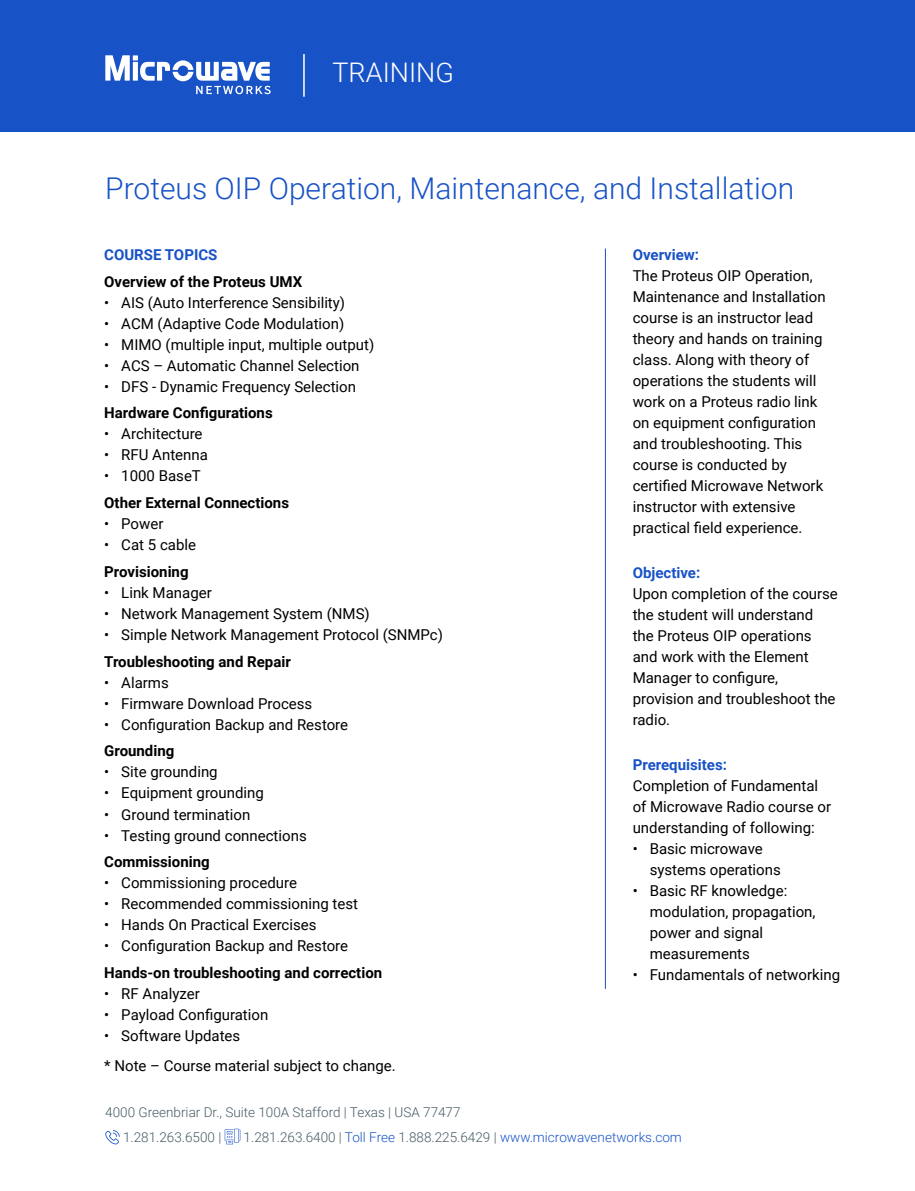
<style>
.page{position:relative;width:915px;height:1191px;background:#fff}
.page>*{position:absolute;margin:0;border:0;box-sizing:border-box;transform-origin:0 0}
.t1{font:300 30px "Roboto";color:#1752c7}
.t2{font:300 27px "Roboto";color:#fff}
.t3{font:15px/21px "Roboto";color:#000}
.t4{font:700 15px "Roboto";color:#000}
.t5{font:700 15px "Roboto";color:#1752c7}
.t6{font:300 13.5px/25.5px "Roboto";color:#465b65}
.s1{color:#1752c7}
</style>
<div class="page">
<div style="left:0;top:0;width:914px;height:132px;background:#1752c7"></div>
<svg style="left:105px;top:55px;width:165px;height:39px"></svg>
<svg style="left:105px;top:1130px;width:15px;height:14px"></svg>
<svg style="left:224px;top:1128px;width:16px;height:16px"></svg>
<hr style="left:303px;top:54px;width:1px;height:43px;background:#fff">
<hr style="left:604px;top:248px;width:1px;height:741px;background:#1752c7">
<h2 class="t2" style="left:332px;top:53px;width:123px">TRAINING</h2>
<h1 class="t1" style="left:105px;top:167px;width:690px">Proteus OIP Operation, Maintenance, and Installation</h1>
<p class="t5" style="left:104px;top:244px;width:115px">COURSE TOPICS</p>
<p class="t4" style="left:104px;top:271px;width:199px">Overview of the Proteus UMX</p>
<p class="t3" style="left:121px;top:291px;width:225px">AIS (Auto Interference Sensibility(</p>
<p class="t3" style="left:104px;top:291px;width:7px">•</p>
<p class="t3" style="left:104px;top:312px;width:7px">•</p>
<p class="t3" style="left:121px;top:312px;width:224px">ACM (Adaptive Code Modulation(</p>
<p class="t3" style="left:104px;top:333px;width:7px">•</p>
<p class="t3" style="left:121px;top:333px;width:254px">MIMO (multiple input, multiple output(</p>
<p class="t3" style="left:104px;top:354px;width:7px">•</p>
<p class="t3" style="left:121px;top:354px;width:240px">ACS – Automatic Channel Selection</p>
<p class="t3" style="left:121px;top:375px;width:236px">DFS - Dynamic Frequency Selection</p>
<p class="t3" style="left:104px;top:375px;width:7px">•</p>
<p class="t4" style="left:104px;top:402px;width:170px">Hardware Configurations</p>
<p class="t3" style="left:121px;top:423px;width:83px">Architecture</p>
<p class="t3" style="left:104px;top:423px;width:7px">•</p>
<p class="t3" style="left:104px;top:444px;width:7px">•</p>
<p class="t3" style="left:121px;top:444px;width:88px">RFU Antenna</p>
<p class="t3" style="left:121px;top:465px;width:81px">1000 BaseT</p>
<p class="t3" style="left:104px;top:465px;width:7px">•</p>
<p class="t4" style="left:104px;top:492px;width:186px">Other External Connections</p>
<p class="t3" style="left:121px;top:513px;width:44px">Power</p>
<p class="t3" style="left:104px;top:513px;width:7px">•</p>
<p class="t3" style="left:121px;top:534px;width:76px">Cat 5 cable</p>
<p class="t3" style="left:104px;top:534px;width:7px">•</p>
<p class="t4" style="left:104px;top:561px;width:86px">Provisioning</p>
<p class="t3" style="left:121px;top:581px;width:92px">Link Manager</p>
<p class="t3" style="left:104px;top:581px;width:7px">•</p>
<p class="t3" style="left:104px;top:602px;width:7px">•</p>
<p class="t3" style="left:121px;top:602px;width:250px">Network Management System (NMS(</p>
<p class="t3" style="left:121px;top:623px;width:323px">Simple Network Management Protocol (SNMPc(</p>
<p class="t3" style="left:104px;top:623px;width:7px">•</p>
<p class="t4" style="left:104px;top:651px;width:188px">Troubleshooting and Repair</p>
<p class="t3" style="left:121px;top:671px;width:49px">Alarms</p>
<p class="t3" style="left:104px;top:671px;width:7px">•</p>
<p class="t3" style="left:104px;top:692px;width:7px">•</p>
<p class="t3" style="left:121px;top:692px;width:192px">Firmware Download Process</p>
<p class="t3" style="left:121px;top:713px;width:228px">Configuration Backup and Restore</p>
<p class="t3" style="left:104px;top:713px;width:7px">•</p>
<p class="t4" style="left:104px;top:740px;width:72px">Grounding</p>
<p class="t3" style="left:121px;top:761px;width:98px">Site grounding</p>
<p class="t3" style="left:104px;top:761px;width:7px">•</p>
<p class="t3" style="left:104px;top:782px;width:7px">•</p>
<p class="t3" style="left:104px;top:803px;width:7px">•</p>
<p class="t3" style="left:121px;top:782px;width:144px">Equipment grounding</p>
<p class="t3" style="left:121px;top:803px;width:130px">Ground termination</p>
<p class="t3" style="left:121px;top:824px;width:187px">Testing ground connections</p>
<p class="t3" style="left:104px;top:824px;width:7px">•</p>
<p class="t4" style="left:104px;top:851px;width:107px">Commissioning</p>
<p class="t3" style="left:121px;top:872px;width:177px">Commissioning procedure</p>
<p class="t3" style="left:104px;top:872px;width:7px">•</p>
<p class="t3" style="left:104px;top:893px;width:7px">•</p>
<p class="t3" style="left:104px;top:914px;width:7px">•</p>
<p class="t3" style="left:121px;top:893px;width:238px">Recommended commissioning test</p>
<p class="t3" style="left:121px;top:914px;width:197px">Hands On Practical Exercises</p>
<p class="t3" style="left:121px;top:935px;width:228px">Configuration Backup and Restore</p>
<p class="t3" style="left:104px;top:935px;width:7px">•</p>
<p class="t4" style="left:104px;top:962px;width:279px">Hands-on troubleshooting and correction</p>
<p class="t3" style="left:121px;top:982px;width:80px">RF Analyzer</p>
<p class="t3" style="left:104px;top:982px;width:7px">•</p>
<p class="t3" style="left:104px;top:1003px;width:7px">•</p>
<p class="t3" style="left:121px;top:1003px;width:148px">Payload Configuration</p>
<p class="t3" style="left:121px;top:1024px;width:120px">Software Updates</p>
<p class="t3" style="left:104px;top:1020px;width:293px;line-height:29.5px">•<br>* Note – Course material subject to change.</p>
<p class="t5" style="left:632px;top:244px;width:68px">Overview:</p>
<p class="t3" style="left:632px;top:264px;width:194px">The Proteus OIP Operation,<br>Maintenance and Installation course is an instructor lead theory and hands on training class. Along with theory of operations the students will work on a Proteus radio link on equipment configuration and troubleshooting. This course is conducted by certified Microwave Network instructor with extensive practical field experience.</p>
<p class="t5" style="left:632px;top:562px;width:69px">Objective:</p>
<p class="t3" style="left:632px;top:582px;width:207px">Upon completion of the course the student will understand the Proteus OIP operations and work with the Element<br>Manager to configure, provision and troubleshoot the radio.</p>
<p class="t5" style="left:632px;top:754px;width:96px">Prerequisites:</p>
<p class="t3" style="left:632px;top:774px;width:187px">Completion of Fundamental</p>
<p class="t3" style="left:632px;top:795px;width:200px">of Microwave Radio course or</p>
<p class="t3" style="left:632px;top:816px;width:183px">understanding of following:</p>
<p class="t3" style="left:649px;top:837px;width:114px">Basic microwave</p>
<p class="t3" style="left:632px;top:837px;width:7px">•</p>
<p class="t3" style="left:632px;top:879px;width:7px">•</p>
<p class="t3" style="left:632px;top:963px;width:7px">•</p>
<p class="t3" style="left:649px;top:858px;width:139px">systems operations<br>Basic RF knowledge:</p>
<p class="t3" style="left:649px;top:900px;width:192px">modulation, propagation, power and signal measurements<br>Fundamentals of networking</p>
<p class="t6" style="left:243px;top:1098px;width:439px;text-indent:-138px">4000 Greenbriar Dr., Suite 100A Stafford | Texas | USA 77477<br>1.281.263.6400 | <span class="s1">Toll Free</span> 1.888.225.6429 | <span class="s1">www.microwavenetworks.com</span></p>
<p class="t6" style="left:123px;top:1124px;width:100px">1.281.263.6500 |</p>
</div>
